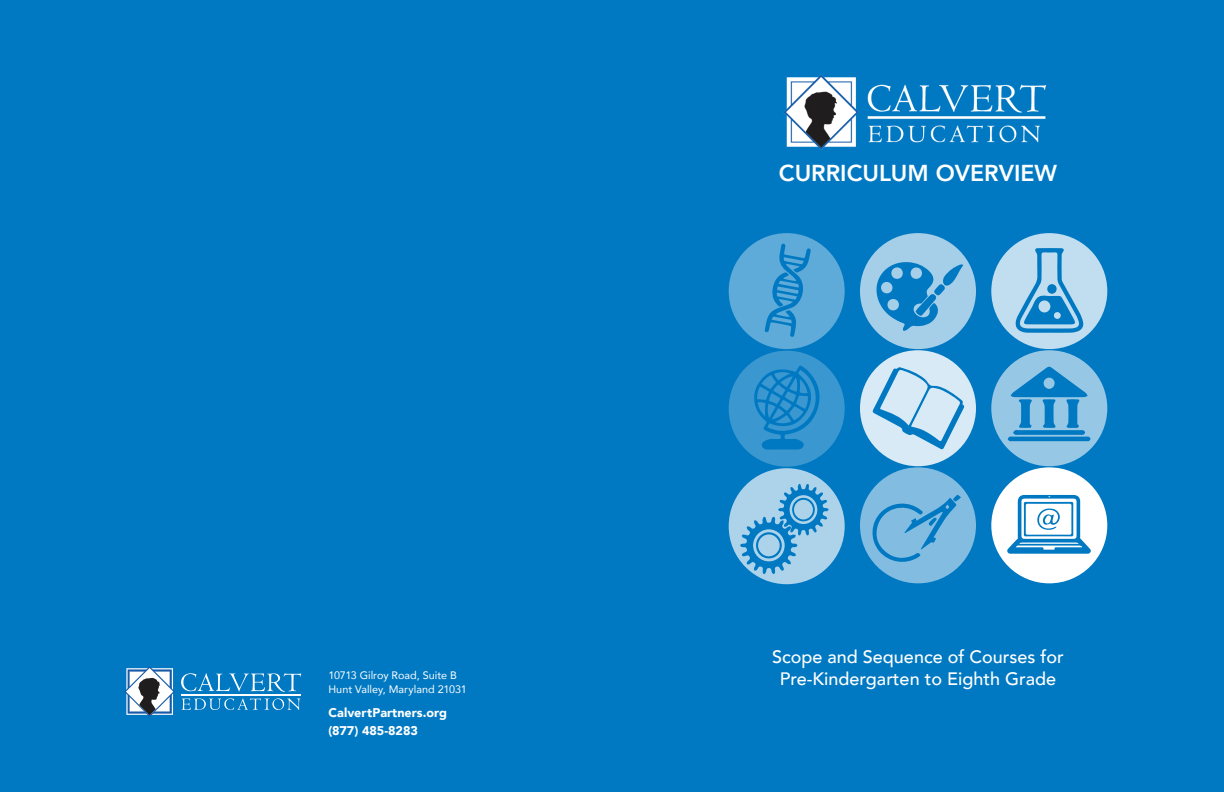
<style>
.page{position:relative;width:1224px;height:792px;background:#0079c2}
.page>*{position:absolute;margin:0;border:0;box-sizing:border-box;transform-origin:0 0}
.t1{font:800 23px "Avenir";color:#fff}
.t2{font:500 18px/21.6px "Avenir";color:#fff;text-align:center}
.t3{font:900 12.6px/18px "Avenir";color:#fff}
.t4{font:10.8px/14.4px "Avenir";color:#fff}
</style>
<div class="page">
<svg style="left:124px;top:666px;width:51px;height:51px"></svg>
<svg style="left:181px;top:673px;width:120px;height:19px;background:#2f91cd"></svg>
<svg style="left:182px;top:698px;width:118px;height:12px"></svg>
<hr style="left:182px;top:694px;width:119px;height:2px;background:#fff">
<img style="left:776px;top:69px;width:284px;height:89px">
<div style="left:729px;top:468px;width:116px;height:116px;background:#add3eb;border-radius:50%"></div>
<svg style="left:740px;top:484px;width:89px;height:90px"></svg>
<div style="left:729px;top:233px;width:116px;height:116px;background:#5eaad8;border-radius:50%"></div>
<svg style="left:765px;top:243px;width:46px;height:94px"></svg>
<div style="left:729px;top:351px;width:116px;height:116px;background:#3a97cf;border-radius:50%"></div>
<svg style="left:754px;top:365px;width:66px;height:85px"></svg>
<div style="left:860px;top:233px;width:116px;height:116px;background:#a5cfe9;border-radius:50%"></div>
<svg style="left:871px;top:262px;width:92px;height:69px"></svg>
<div style="left:860px;top:467px;width:116px;height:116px;background:#82bde1;border-radius:50%"></div>
<svg style="left:870px;top:495px;width:91px;height:70px"></svg>
<div style="left:860px;top:350px;width:116px;height:116px;background:#d8eaf5;border-radius:50%"></div>
<svg style="left:872px;top:367px;width:93px;height:83px"></svg>
<div style="left:991px;top:233px;width:116px;height:116px;background:#c1def0;border-radius:50%"></div>
<svg style="left:1015px;top:248px;width:69px;height:85px"></svg>
<div style="left:1047px;top:284px;width:10px;height:10px;background:#0079c2;border-radius:50%"></div>
<div style="left:991px;top:350px;width:116px;height:116px;background:#96c7e5;border-radius:50%"></div>
<svg style="left:1008px;top:366px;width:82px;height:75px"></svg>
<div style="left:991px;top:467px;width:116px;height:116px;background:#fff;border-radius:50%"></div>
<svg style="left:1007px;top:495px;width:84px;height:59px"></svg>
<p class="t4" style="left:328px;top:668px;width:140px">10713 Gilroy Road, Suite B<br>Hunt Valley, Maryland 21031</p>
<p class="t3" style="left:328px;top:703px;width:120px">CalvertPartners.org (877) 485-8283</p>
<p class="t1" style="left:779px;top:152px;width:280px">CURRICULUM OVERVIEW</p>
<p class="t2" style="left:772px;top:645px;width:293px">Scope and Sequence of Courses for<br>Pre-Kindergarten to Eighth Grade</p>
</div>
